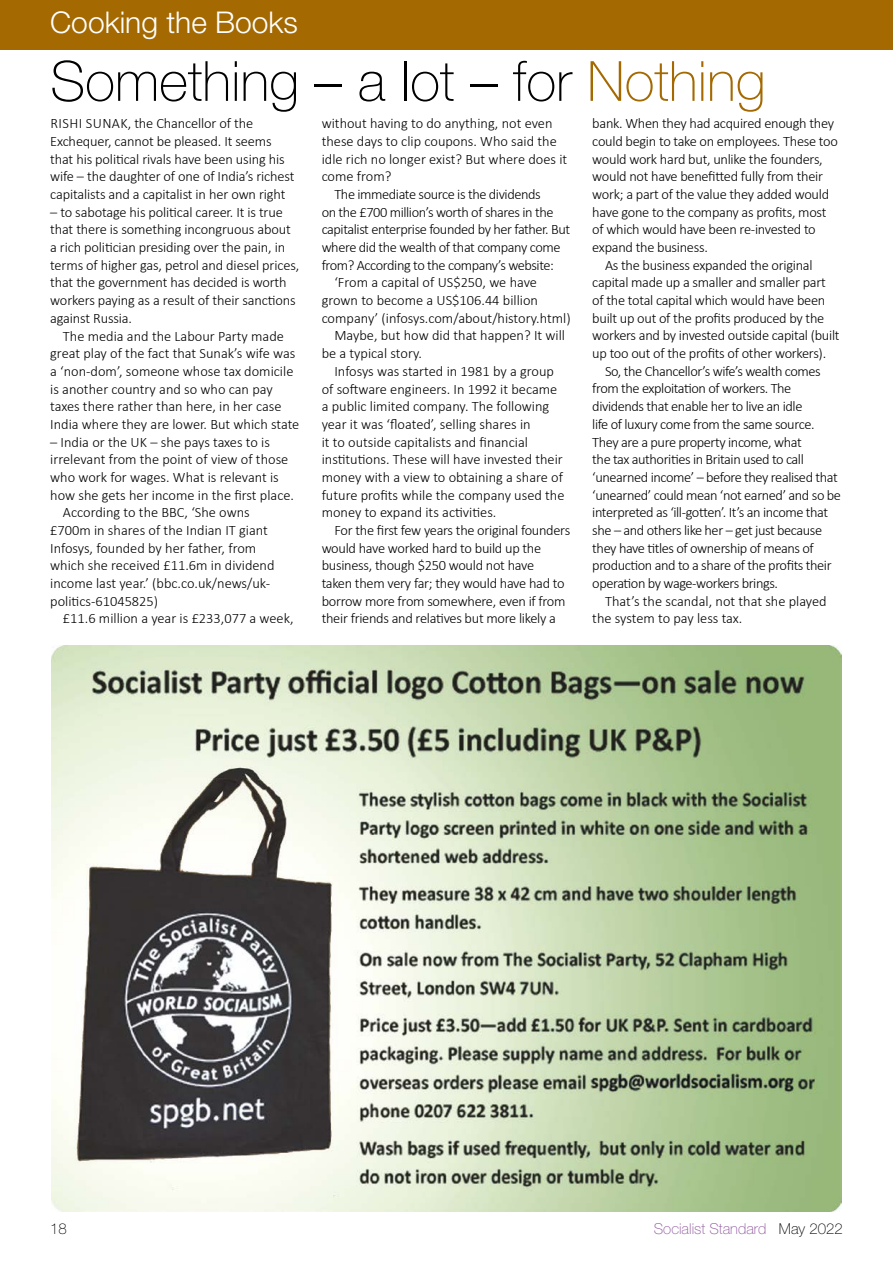
<style>
.page{position:relative;width:893px;height:1263px;background:#fff}
.page>*{position:absolute;margin:0;border:0;box-sizing:border-box;transform-origin:0 0}
.t1{font:100 55.5px "Helvetica Neue";color:#000}
.t2{font:300 30px "Helvetica Neue";color:#fff}
.t3{font:100 15px "Helvetica Neue";color:#8d539c}
.t4{font:100 15px "Helvetica Neue";color:#000}
.t5{font:300 14.4px/17.7px "Calibri";letter-spacing:-.02em;color:#000}
.t6{font:300 14.4px/17.7px "Calibri";color:#000}
.s1{color:#a46900}
.s2{color:#000}
</style>
<div class="page">
<div style="left:0;top:0;width:893px;height:50px;background:#a46900"></div>
<img style="left:51px;top:645px;width:791px;height:567px">
<h2 class="t2" style="left:50px;top:4px;width:249px">Cooking the Books</h2>
<h1 class="t1" style="left:50px;top:49px;width:717px">Something – a lot – for <span class="s1">Nothing</span></h1>
<p class="t5" style="left:50px;top:114px;width:246px">RISHI SUNAK, the Chancellor of the Exchequer, cannot be pleased. It seems that his political rivals have been using his wife – the daughter of one of India’s richest capitalists and a capitalist in her own right</p>
<p class="t5" style="left:50px;top:203px;width:251px">– to sabotage his political career. It is true that there is something incongruous about a rich politician presiding over the pain, in terms of higher gas, petrol and diesel prices, that the government has decided is worth workers paying as a result of their sanctions against Russia.</p>
<p class="t6" style="left:50px;top:327px;width:251px;text-indent:13px">The media and the Labour Party made great play of the fact that Sunak’s wife was a ‘non-dom’, someone whose tax domicile is another country and so who can pay taxes there rather than here, in her case India where they are lower. But which state</p>
<p class="t6" style="left:50px;top:433px;width:221px">– India or the UK – she pays taxes to is</p>
<p class="t6" style="left:50px;top:450px;width:240px">irrelevant from the point of view of those</p>
<p class="t6" style="left:50px;top:468px;width:230px">who work for wages. What is relevant is</p>
<p class="t6" style="left:50px;top:486px;width:245px">how she gets her income in the first place.</p>
<p class="t6" style="left:63px;top:504px;width:188px">According to the BBC, ‘She owns</p>
<p class="t6" style="left:50px;top:521px;width:219px">£700m in shares of the Indian IT giant</p>
<p class="t6" style="left:50px;top:539px;width:208px">Infosys, founded by her father, from</p>
<p class="t6" style="left:50px;top:557px;width:226px">which she received £11.6m in dividend</p>
<p class="t6" style="left:50px;top:574px;width:221px">income last year.’ (bbc.co.uk/news/uk-</p>
<p class="t6" style="left:50px;top:592px;width:109px">politics-61045825)</p>
<p class="t6" style="left:63px;top:610px;width:232px">£11.6 million a year is £233,077 a week,</p>
<p class="t6" style="left:322px;top:114px;width:232px">without having to do anything, not even</p>
<p class="t6" style="left:322px;top:132px;width:237px">these days to clip coupons. Who said the</p>
<p class="t6" style="left:322px;top:150px;width:247px">idle rich no longer exist? But where does it</p>
<p class="t6" style="left:322px;top:167px;width:71px">come from?</p>
<p class="t5" style="left:334px;top:185px;width:208px">The immediate source is the dividends</p>
<p class="t5" style="left:322px;top:203px;width:233px">on the £700 million’s worth of shares in the</p>
<p class="t5" style="left:322px;top:221px;width:250px">capitalist enterprise founded by her father. But</p>
<p class="t5" style="left:322px;top:238px;width:240px">where did the wealth of that company come</p>
<p class="t5" style="left:322px;top:256px;width:234px">from? According to the company’s website:</p>
<p class="t6" style="left:334px;top:274px;width:204px">‘From a capital of US$250, we have</p>
<p class="t6" style="left:322px;top:291px;width:218px">grown to become a US$106.44 billion</p>
<p class="t6" style="left:322px;top:309px;width:250px">company’ (infosys.com/about/history.html)</p>
<p class="t6" style="left:334px;top:327px;width:232px">Maybe, but how did that happen? It will</p>
<p class="t6" style="left:322px;top:344px;width:102px">be a typical story.</p>
<p class="t6" style="left:334px;top:362px;width:221px">Infosys was started in 1981 by a group</p>
<p class="t6" style="left:322px;top:380px;width:237px">of software engineers. In 1992 it became</p>
<p class="t6" style="left:322px;top:397px;width:229px">a public limited company. The following</p>
<p class="t6" style="left:322px;top:415px;width:211px">year it was ‘floated’, selling shares in</p>
<p class="t6" style="left:322px;top:433px;width:208px">it to outside capitalists and financial</p>
<p class="t6" style="left:322px;top:450px;width:243px">institutions. These will have invested their</p>
<p class="t6" style="left:322px;top:468px;width:243px">money with a view to obtaining a share of</p>
<p class="t6" style="left:322px;top:486px;width:244px">future profits while the company used the</p>
<p class="t6" style="left:322px;top:503px;width:176px">money to expand its activities.</p>
<p class="t5" style="left:334px;top:521px;width:237px">For the first few years the original founders</p>
<p class="t5" style="left:322px;top:539px;width:221px">would have worked hard to build up the</p>
<p class="t5" style="left:322px;top:557px;width:214px">business, though $250 would not have</p>
<p class="t5" style="left:322px;top:574px;width:244px">taken them very far; they would have had to</p>
<p class="t5" style="left:322px;top:592px;width:245px">borrow more from somewhere, even if from</p>
<p class="t5" style="left:322px;top:610px;width:236px">their friends and relatives but more likely a</p>
<p class="t5" style="left:592px;top:114px;width:243px">bank. When they had acquired enough they</p>
<p class="t5" style="left:592px;top:132px;width:247px">could begin to take on employees. These too</p>
<p class="t5" style="left:592px;top:150px;width:232px">would work hard but, unlike the founders,</p>
<p class="t5" style="left:592px;top:167px;width:232px">would not have benefitted fully from their</p>
<p class="t5" style="left:592px;top:185px;width:238px">work; a part of the value they added would</p>
<p class="t5" style="left:592px;top:203px;width:236px">have gone to the company as profits, most</p>
<p class="t5" style="left:592px;top:220px;width:225px">of which would have been re-invested to</p>
<p class="t5" style="left:592px;top:238px;width:117px">expand the business.</p>
<p class="t5" style="left:605px;top:256px;width:209px">As the business expanded the original</p>
<p class="t5" style="left:592px;top:274px;width:235px">capital made up a smaller and smaller part</p>
<p class="t5" style="left:592px;top:291px;width:235px">of the total capital which would have been</p>
<p class="t5" style="left:592px;top:309px;width:233px">built up out of the profits produced by the</p>
<p class="t5" style="left:592px;top:327px;width:249px">workers and by invested outside capital (built</p>
<p class="t5" style="left:592px;top:344px;width:235px">up too out of the profits of other workers).</p>
<p class="t5" style="left:605px;top:362px;width:217px">So, the Chancellor’s wife’s wealth comes</p>
<p class="t5" style="left:592px;top:380px;width:201px">from the exploitation of workers. The</p>
<p class="t5" style="left:592px;top:397px;width:212px">dividends that enable her to live an idle</p>
<p class="t5" style="left:592px;top:415px;width:224px">life of luxury come from the same source.</p>
<p class="t5" style="left:592px;top:433px;width:211px">They are a pure property income, what</p>
<p class="t5" style="left:592px;top:450px;width:213px">the tax authorities in Britain used to call</p>
<p class="t5" style="left:592px;top:468px;width:247px">‘unearned income’ – before they realised that</p>
<p class="t5" style="left:592px;top:486px;width:250px">‘unearned’ could mean ‘not earned’ and so be</p>
<p class="t5" style="left:592px;top:503px;width:237px">interpreted as ‘ill-gotten’. It’s an income that</p>
<p class="t5" style="left:592px;top:521px;width:231px">she – and others like her – get just because</p>
<p class="t5" style="left:592px;top:539px;width:223px">they have titles of ownership of means of</p>
<p class="t5" style="left:592px;top:556px;width:241px">production and to a share of the profits their</p>
<p class="t5" style="left:592px;top:574px;width:187px">operation by wage-workers brings.</p>
<p class="t6" style="left:605px;top:592px;width:223px">That’s the scandal, not that she played</p>
<p class="t5" style="left:592px;top:610px;width:152px">the system to pay less tax.</p>
<p class="t4" style="left:50px;top:1220px;width:18px">18</p>
<p class="t3" style="left:654px;top:1220px;width:190px">Socialist Standard <span class="s2">May 2022</span></p>
</div>
